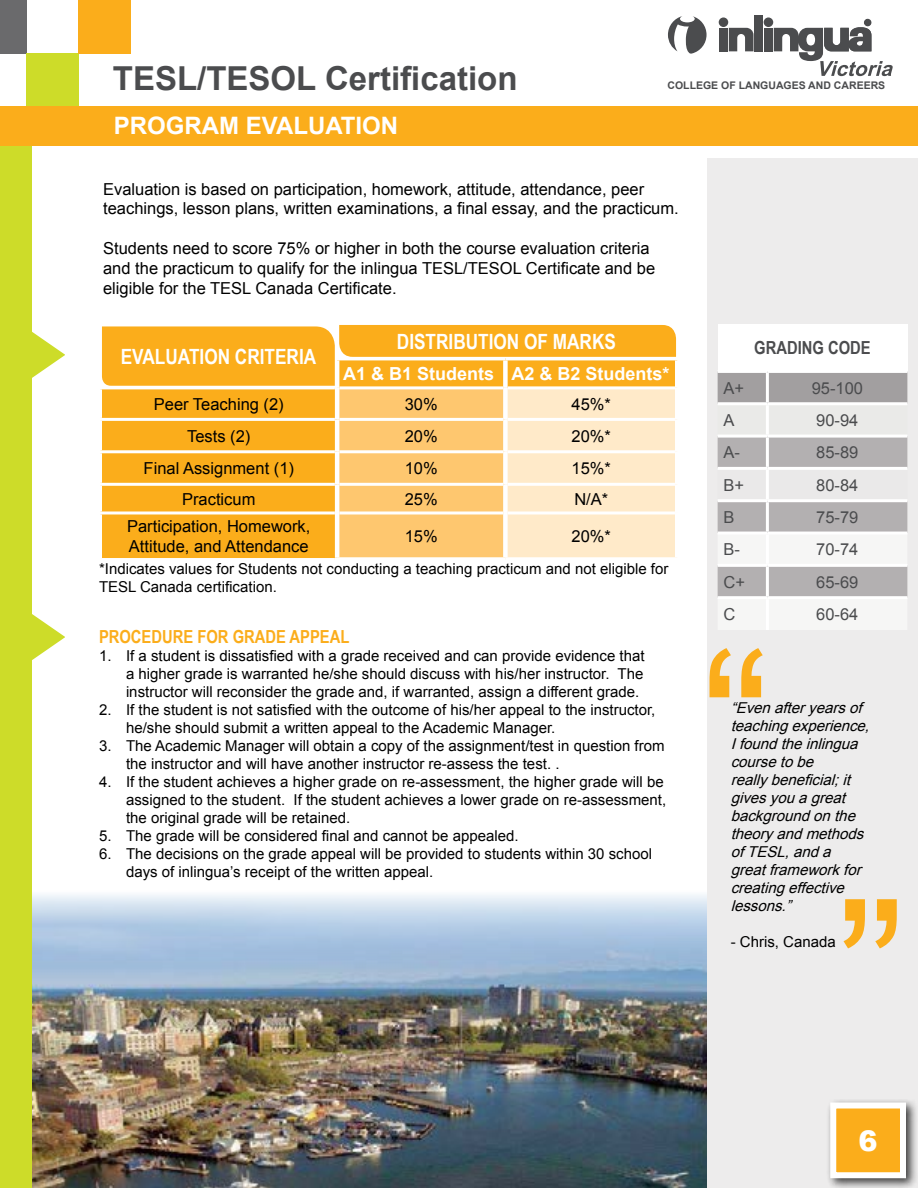
<style>
.page{position:relative;width:918px;height:1188px;background:#fff}
.page>*{position:absolute;margin:0;border:0;box-sizing:border-box;transform-origin:0 0}
.t1{font:210px "Arial";color:#fbad1b}
.t2{font:700 33px "Arial";color:#4b4c4e}
.t3{font:900 28.5px "Arial";color:#fff}
.t4{font:700 24px "Arial";color:#fff}
.t5{font:700 21px "Arial Narrow";color:#fff}
.t6{font:700 18px "Arial";color:#fff}
.t7{font:700 18px "Arial Narrow";color:#fbad1b}
.t8{font:700 18px "Arial Narrow";color:#4b4c4e}
.t9{font:16.5px/19.8px "Arial";color:#000}
.t10{font:16.5px "Arial";color:#4b4c4e}
.t11{font:15px/18px "Arial";color:#000}
.t12{font:italic 15px/18px "Arial";color:#000}
.t13{font:700 10.5px "Arial";color:#4b4c4e}
</style>
<div class="page">
<img style="left:32px;top:894px;width:675px;height:294px">
<div style="left:707px;top:158px;width:211px;height:1030px;background:#edecec"></div>
<div style="left:827px;top:1099px;width:91px;height:89px;background:#000;opacity:.75"></div>
<div style="left:833px;top:1106px;width:70px;height:69px;background:#fbad1b"></div>
<div style="left:830px;top:1102px;width:76px;height:76px;border:6px solid #fff"></div>
<svg style="left:32px;top:332px;width:33px;height:46px"></svg>
<svg style="left:32px;top:614px;width:33px;height:46px"></svg>
<div style="left:718px;top:324px;width:189px;height:47px;background:#fff"></div>
<svg style="left:718px;top:373px;width:189px;height:227px"></svg>
<hr style="left:718px;top:370px;width:49px;height:3px;background:#fff">
<hr style="left:767px;top:370px;width:140px;height:3px;background:#fff">
<hr style="left:766px;top:373px;width:3px;height:29px;background:#fff">
<hr style="left:718px;top:402px;width:49px;height:3px;background:#fff">
<hr style="left:767px;top:402px;width:140px;height:3px;background:#fff">
<hr style="left:766px;top:405px;width:3px;height:30px;background:#fff">
<hr style="left:718px;top:435px;width:49px;height:3px;background:#fff">
<hr style="left:767px;top:435px;width:140px;height:3px;background:#fff">
<hr style="left:766px;top:438px;width:3px;height:29px;background:#fff">
<hr style="left:718px;top:467px;width:49px;height:3px;background:#fff">
<hr style="left:767px;top:467px;width:140px;height:3px;background:#fff">
<hr style="left:766px;top:470px;width:3px;height:29px;background:#fff">
<hr style="left:718px;top:499px;width:49px;height:3px;background:#fff">
<hr style="left:767px;top:499px;width:140px;height:3px;background:#fff">
<hr style="left:766px;top:502px;width:3px;height:30px;background:#fff">
<hr style="left:718px;top:532px;width:49px;height:3px;background:#fff">
<hr style="left:767px;top:532px;width:140px;height:3px;background:#fff">
<hr style="left:766px;top:535px;width:3px;height:29px;background:#fff">
<hr style="left:718px;top:564px;width:49px;height:3px;background:#fff">
<hr style="left:767px;top:564px;width:140px;height:3px;background:#fff">
<hr style="left:766px;top:567px;width:3px;height:29px;background:#fff">
<hr style="left:718px;top:596px;width:49px;height:3px;background:#fff">
<hr style="left:767px;top:596px;width:140px;height:3px;background:#fff">
<hr style="left:766px;top:599px;width:3px;height:31px;background:#fff">
<svg style="left:102px;top:325px;width:575px;height:235px;background:#fcc664"></svg>
<div style="left:0;top:146px;width:32px;height:1042px;background:#cddc29"></div>
<svg style="left:668px;top:16px;width:39px;height:38px"></svg>
<div style="left:719px;top:17px;width:9px;height:10px;background:#4b4c4e;border-radius:50%"></div>
<div style="left:719px;top:28px;width:9px;height:23px;background:#4b4c4e"></div>
<div style="left:764px;top:17px;width:9px;height:10px;background:#4b4c4e;border-radius:50%"></div>
<div style="left:764px;top:28px;width:9px;height:23px;background:#4b4c4e"></div>
<div style="left:755px;top:15px;width:8px;height:36px;background:#4b4c4e"></div>
<svg style="left:729px;top:28px;width:24px;height:23px"></svg>
<svg style="left:774px;top:19px;width:119px;height:57px"></svg>
<div style="left:0;top:0;width:26px;height:54px;background:#6a6a6c"></div>
<div style="left:26px;top:54px;width:52px;height:52px;background:#cddc29"></div>
<div style="left:78px;top:0;width:53px;height:54px;background:#fbad1b"></div>
<div style="left:0;top:106px;width:918px;height:40px;background:#fbad1b"></div>
<h2 class="t2" style="left:113px;top:57px;width:406px">TESL/TESOL Certification</h2>
<h3 class="t4" style="left:114px;top:109px;width:286px">PROGRAM EVALUATION</h3>
<p class="t13" style="left:668px;top:78px;width:219px">COLLEGE OF LANGUAGES AND CAREERS</p>
<p class="t9" style="left:103px;top:179px;width:577px">Evaluation is based on participation, homework, attitude, attendance, peer teachings, lesson plans, written examinations, a final essay, and the practicum.</p>
<p class="t9" style="left:103px;top:238px;width:554px">Students need to score 75% or higher in both the course evaluation criteria and the practicum to qualify for the inlingua TESL/TESOL Certificate and be eligible for the TESL Canada Certificate.</p>
<h3 class="t5" style="left:121px;top:340px;width:197px">EVALUATION CRITERIA</h3>
<h3 class="t5" style="left:397px;top:325px;width:221px">DISTRIBUTION OF MARKS</h3>
<p class="t6" style="left:343px;top:361px;width:328px">A1 &amp; B1 Students A2 &amp; B2 Students*</p>
<p class="t9" style="left:154px;top:394px;width:131px">Peer Teaching (2)</p>
<p class="t9" style="left:405px;top:394px;width:35px">30%</p>
<p class="t9" style="left:572px;top:394px;width:41px">45%*</p>
<p class="t9" style="left:187px;top:426px;width:65px">Tests (2)</p>
<p class="t9" style="left:405px;top:426px;width:35px">20%</p>
<p class="t9" style="left:572px;top:426px;width:41px">20%*</p>
<p class="t9" style="left:144px;top:459px;width:152px">Final Assignment (1)</p>
<p class="t9" style="left:405px;top:459px;width:35px">10%</p>
<p class="t9" style="left:572px;top:459px;width:41px">15%*</p>
<p class="t9" style="left:182px;top:489px;width:75px">Practicum</p>
<p class="t9" style="left:405px;top:489px;width:35px">25%</p>
<p class="t9" style="left:574px;top:489px;width:35px">N/A*</p>
<p class="t9" style="left:127px;top:517px;width:185px">Participation, Homework,<br>Attitude, and Attendance</p>
<p class="t9" style="left:405px;top:527px;width:35px">15%</p>
<p class="t9" style="left:572px;top:527px;width:41px">20%*</p>
<p class="t11" style="left:99px;top:560px;width:571px">*Indicates values for Students not conducting a teaching practicum and not eligible for<br>TESL Canada certification.</p>
<p class="t7" style="left:99px;top:623px;width:252px">PROCEDURE FOR GRADE APPEAL</p>
<p class="t11" style="left:126px;top:647px;width:520px;text-align:justify;text-indent:-27px">1. If a student is dissatisfied with a grade received and can provide evidence that a higher grade is warranted he/she should discuss with his/her instructor. The instructor will reconsider the grade and, if warranted, assign a different grade.</p>
<p class="t11" style="left:126px;top:701px;width:531px;text-indent:-27px">2. If the student is not satisfied with the outcome of his/her appeal to the instructor, he/she should submit a written appeal to the Academic Manager.</p>
<p class="t11" style="left:126px;top:737px;width:540px;text-indent:-27px">3. The Academic Manager will obtain a copy of the assignment/test in question from the instructor and will have another instructor re-assess the test. .</p>
<p class="t11" style="left:126px;top:773px;width:542px;text-indent:-27px">4. If the student achieves a higher grade on re-assessment, the higher grade will be assigned to the student. If the student achieves a lower grade on re-assessment, the original grade will be retained.</p>
<p class="t11" style="left:99px;top:827px;width:421px">5. The grade will be considered final and cannot be appealed.</p>
<p class="t11" style="left:126px;top:845px;width:528px;text-indent:-27px">6. The decisions on the grade appeal will be provided to students within 30 school days of inlingua’s receipt of the written appeal.</p>
<p class="t8" style="left:754px;top:334px;width:118px">GRADING CODE</p>
<p class="t10" style="left:724px;top:377px;width:22px">A+</p>
<p class="t10" style="left:812px;top:377px;width:53px">95-100</p>
<p class="t10" style="left:724px;top:409px;width:13px">A</p>
<p class="t10" style="left:816px;top:409px;width:44px">90-94</p>
<p class="t10" style="left:724px;top:442px;width:18px">A-</p>
<p class="t10" style="left:816px;top:442px;width:44px">85-89</p>
<p class="t10" style="left:724px;top:474px;width:22px">B+</p>
<p class="t10" style="left:816px;top:474px;width:44px">80-84</p>
<p class="t10" style="left:724px;top:506px;width:13px">B</p>
<p class="t10" style="left:816px;top:506px;width:44px">75-79</p>
<p class="t10" style="left:724px;top:539px;width:18px">B-</p>
<p class="t10" style="left:816px;top:539px;width:44px">70-74</p>
<p class="t10" style="left:724px;top:571px;width:23px">C+</p>
<p class="t10" style="left:816px;top:571px;width:44px">65-69</p>
<p class="t10" style="left:724px;top:603px;width:13px">C</p>
<p class="t10" style="left:816px;top:603px;width:44px">60-64</p>
<h1 class="t1" style="left:701px;top:590px;width:71px">“</h1>
<p class="t12" style="left:731px;top:699px;width:145px">“Evenafteryearsof teachingexperience,<br>Ifoundtheinlingua coursetobe reallybeneficial;it givesyouagreat backgroundonthe theoryandmethods ofTESL,anda greatframeworkfor creatingeffective lessons.”</p>
<p class="t11" style="left:731px;top:933px;width:107px">- Chris, Canada</p>
<h1 class="t1" style="left:836px;top:840px;width:71px">”</h1>
<h3 class="t3" style="left:859px;top:1121px;width:21px">6</h3>
</div>
